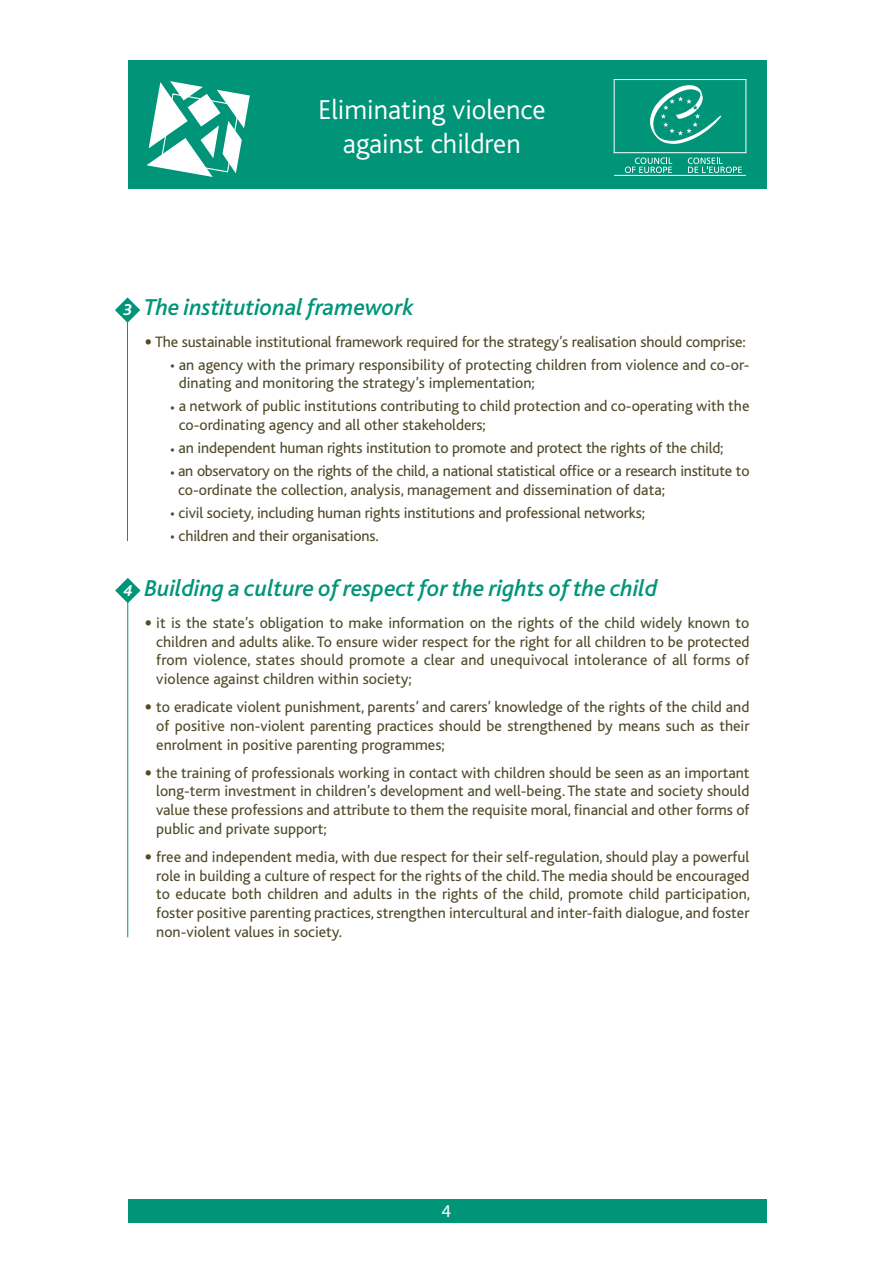
<style>
.page{position:relative;width:893px;height:1263px;background:#fff}
.page>*{position:absolute;margin:0;border:0;box-sizing:border-box;transform-origin:0 0}
.t1{font:300 28.5px/34.5px "Bliss";color:#fff;text-align:center}
.t2{font:italic 500 24px "Bliss";color:#009579}
.t3{font:18px "Myriad Pro";color:#fff}
.t4{font:italic 700 16.5px "Bliss";color:#fff}
.t5{font:15.75px/18.8px "Bliss";color:#514b2a;text-align:justify}
.t6{font:15.75px/18.8px "Bliss";letter-spacing:-.02em;color:#514b2a}
.s1{font-size:25.5px}
</style>
<div class="page">
<div style="left:128px;top:60px;width:638px;height:129px;background:#009579"></div>
<svg style="left:146px;top:81px;width:104px;height:96px"></svg>
<div style="left:128px;top:1199px;width:638px;height:23px;background:#009579"></div>
<hr style="left:614px;top:175px;width:132px;height:1px;background:#fff">
<svg style="left:688px;top:158px;width:54px;height:15px"></svg>
<svg style="left:625px;top:158px;width:47px;height:15px"></svg>
<div style="left:614px;top:79px;width:132px;height:74px;border:1px solid #fff"></div>
<svg style="left:650px;top:85px;width:71px;height:59px"></svg>
<svg style="left:115px;top:297px;width:25px;height:26px"></svg>
<hr style="left:127px;top:321px;width:1px;height:220px;background:#009579">
<svg style="left:115px;top:578px;width:26px;height:25px"></svg>
<hr style="left:127px;top:602px;width:1px;height:335px;background:#009579">
<h1 class="t1" style="left:318px;top:93px;width:229px">Eliminating violence against children</h1>
<p class="t4" style="left:123px;top:301px;width:10px">3</p>
<p class="t4" style="left:123px;top:582px;width:10px">4</p>
<h2 class="t2" style="left:145px;top:295px;width:271px">The institutional framework</h2>
<p class="t5" style="left:145px;top:332px;width:603px"><span class="s1">•</span> The sustainable institutional framework required for the strategy’s realisation should comprise:</p>
<p class="t5" style="left:179px;top:355px;width:572px;text-indent:-9px">• an agency with the primary responsibility of protecting children from violence and co-or&shy;dinating and monitoring the strategy’s implementation;</p>
<p class="t5" style="left:179px;top:397px;width:572px;text-indent:-9px">• a network of public institutions contributing to child protection and co-operating with the co-ordinating agency and all other stakeholders;</p>
<p class="t5" style="left:170px;top:439px;width:555px">• an independent human rights institution to promote and protect the rights of the child;</p>
<p class="t6" style="left:178px;top:462px;width:573px;text-indent:-8px">• an observatory on the rights of the child, a national statistical office or a research institute to co-ordinate the collection, analysis, management and dissemination of data;</p>
<p class="t5" style="left:170px;top:504px;width:476px">• civil society, including human rights institutions and professional networks;</p>
<p class="t5" style="left:170px;top:527px;width:210px">• children and their organisations.</p>
<h2 class="t2" style="left:145px;top:575px;width:514px">Building a culture of respect for the rights of the child</h2>
<p class="t5" style="left:156px;top:614px;width:595px;text-indent:-12px"><span class="s1">•</span> it is the state’s obligation to make information on the rights of the child widely known to children and adults alike. To ensure wider respect for the right for all children to be protected from violence, states should promote a clear and unequivocal intolerance of all forms of violence against children within society;</p>
<p class="t5" style="left:156px;top:698px;width:595px;text-indent:-12px"><span class="s1">•</span> to eradicate violent punishment, parents’ and carers’ knowledge of the rights of the child and of positive non-violent parenting practices should be strengthened by means such as their enrolment in positive parenting programmes;</p>
<p class="t5" style="left:156px;top:763px;width:595px;text-indent:-12px"><span class="s1">•</span> the training of professionals working in contact with children should be seen as an important long-term investment in children’s development and well-being. The state and society should value these professions and attribute to them the requisite moral, financial and other forms of public and private support;</p>
<p class="t5" style="left:156px;top:848px;width:595px;text-indent:-12px"><span class="s1">•</span> free and independent media, with due respect for their self-regulation, should play a powerful role in building a culture of respect for the rights of the child. The media should be encouraged to educate both children and adults in the rights of the child, promote child participation, foster positive parenting practices, strengthen intercultural and inter-faith dialogue, and foster non-violent values in society.</p>
<p class="t3" style="left:442px;top:1200px;width:11px">4</p>
</div>
